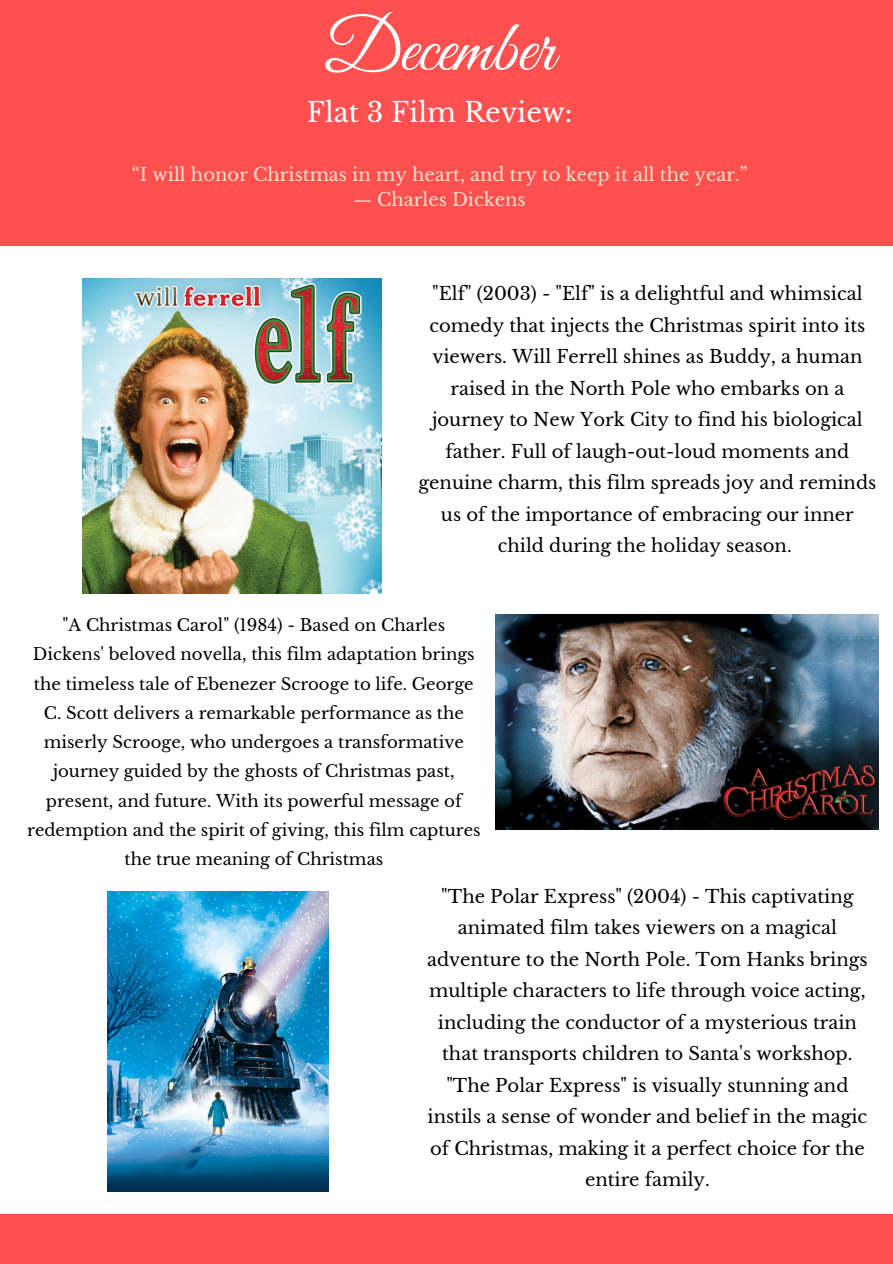
<style>
.page{position:relative;width:893px;height:1264px;background:#fff}
.page>*{position:absolute;margin:0;border:0;box-sizing:border-box;transform-origin:0 0}
.t1{font:73.5px "Great Vibes";color:#fff}
.t2{font:27px "Libre Baskerville";color:#fff}
.t3{font:18px/31.5px "Libre Baskerville";color:#000;text-align:center}
.t4{font:18px "Libre Baskerville";color:#fddccc}
.t5{font:16.5px/29.2px "Libre Baskerville";color:#000;text-align:center}
.s1{font-family:"Noto Sans"}
</style>
<div class="page">
<div style="left:0;top:0;width:892px;height:1263px;background:#ff5050"></div>
<div style="left:0;top:246px;width:892px;height:967px;background:#fff"></div>
<img style="left:82px;top:278px;width:300px;height:315px">
<img style="left:495px;top:614px;width:383px;height:215px">
<img style="left:108px;top:891px;width:220px;height:299px">
<p class="t1" style="left:325px;top:7px;width:231px">December</p>
<p class="t2" style="left:307px;top:96px;width:267px">Flat 3 Film Review:</p>
<p class="t4" style="left:132px;top:164px;width:617px">“I will honor Christmas in my heart, and try to keep it all the year.”</p>
<p class="t4" style="left:354px;top:189px;width:173px"><span class="s1">―</span> Charles Dickens</p>
<p class="t3" style="left:418px;top:278px;width:459px">"Elf" (2003) - "Elf" is a delightful and whimsical comedy that injects the Christmas spirit into its viewers. Will Ferrell shines as Buddy, a human raised in the North Pole who embarks on a journey to New York City to find his biological father. Full of laugh-out-loud moments and genuine charm, this film spreads joy and reminds us of the importance of embracing our inner child during the holiday season.</p>
<p class="t5" style="left:27px;top:610px;width:455px">"A Christmas Carol" (1984) - Based on Charles Dickens' beloved novella, this film adaptation brings the timeless tale of Ebenezer Scrooge to life. George C. Scott delivers a remarkable performance as the miserly Scrooge, who undergoes a transformative journey guided by the ghosts of Christmas past, present, and future. With its powerful message of redemption and the spirit of giving, this film captures the true meaning of Christmas</p>
<p class="t3" style="left:427px;top:880px;width:442px">"The Polar Express" (2004) - This captivating animated film takes viewers on a magical adventure to the North Pole. Tom Hanks brings multiple characters to life through voice acting, including the conductor of a mysterious train that transports children to Santa's workshop. "The Polar Express" is visually stunning and instils a sense of wonder and belief in the magic of Christmas, making it a perfect choice for the entire family.</p>
</div>
